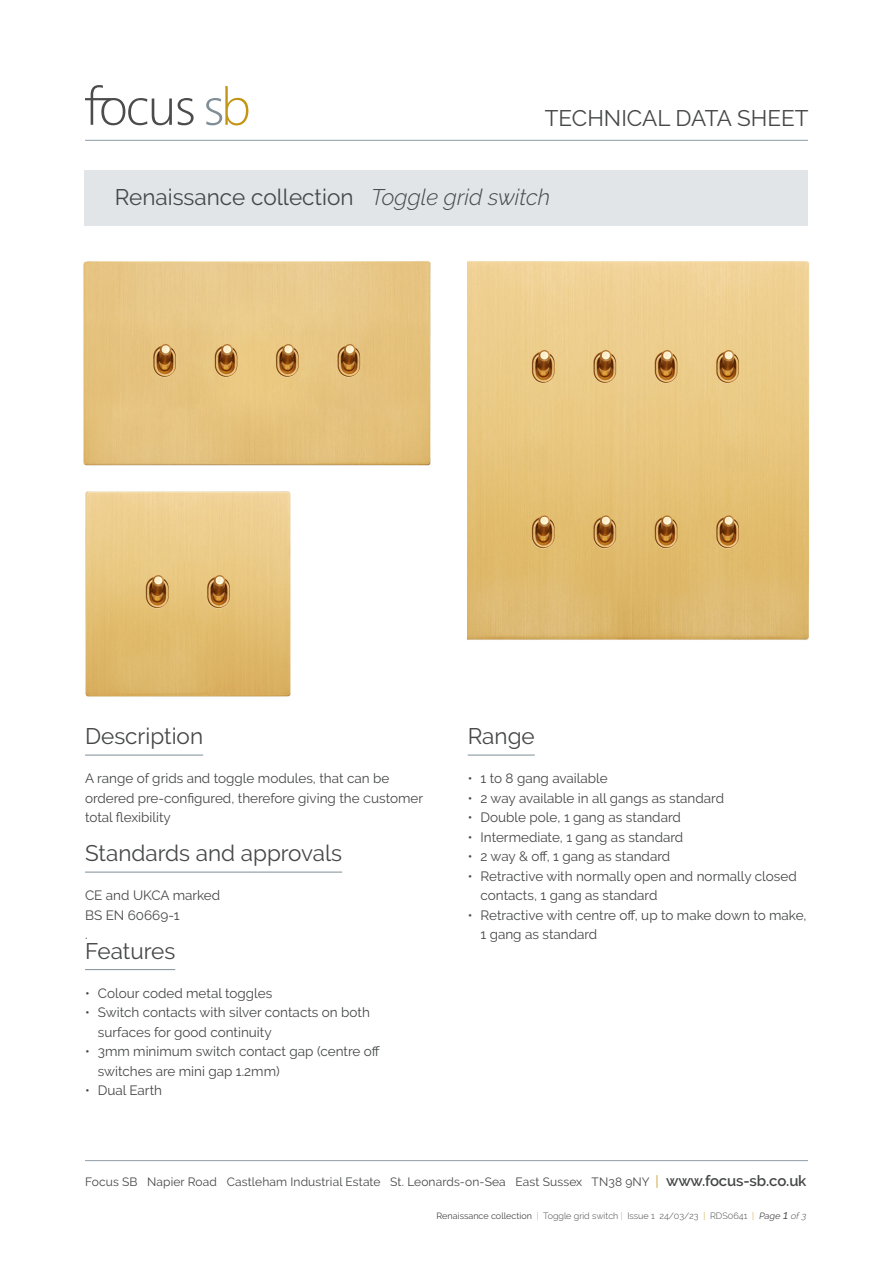
<style>
.page{position:relative;width:893px;height:1263px;background:#fff}
.page>*{position:absolute;margin:0;border:0;box-sizing:border-box;transform-origin:0 0}
.Ruled_Subheads{font:22.5px "Raleway";color:#464748}
.t1{font:13.5px/19.5px "Raleway";color:#464748}
.t2{font:12px "Raleway";letter-spacing:.01em;color:#464748}
.t3{font:300 9px "Raleway";color:#464748}
.s1{font-weight:300;font-style:italic}
.s2{font-size:14.1px;color:#cba035}
.s3{font-weight:600;font-size:15px}
.s4{font-weight:400}
.s5{color:#cba035}
.s6{font-weight:400;font-style:italic}
.s7{font-weight:400;font-style:italic;font-size:12px}
.s8{font-style:italic}
</style>
<div class="page">
<hr style="left:85px;top:1160px;width:723px;height:1px;background:#8e9ba3">
<div style="left:85px;top:170px;width:723px;height:55px;background:#e1e5e8"></div>
<img style="left:83px;top:261px;width:348px;height:205px">
<img style="left:85px;top:491px;width:206px;height:206px">
<hr style="left:85px;top:755px;width:118px;height:1px;background:#7f8e96">
<hr style="left:85px;top:872px;width:257px;height:1px;background:#7f8e96">
<hr style="left:85px;top:969px;width:90px;height:1px;background:#7f8e96">
<svg style="left:85px;top:85px;width:87px;height:40px"></svg>
<svg style="left:178px;top:98px;width:16px;height:27px"></svg>
<svg style="left:206px;top:86px;width:42px;height:39px"></svg>
<hr style="left:85px;top:140px;width:723px;height:1px;background:#8e9ba3">
<hr style="left:468px;top:755px;width:67px;height:1px;background:#7f8e96">
<img style="left:468px;top:261px;width:342px;height:379px">
<p class="Ruled_Subheads" style="left:545px;top:105px;width:265px">TECHNICAL DATA SHEET</p>
<p class="Ruled_Subheads" style="left:115px;top:184px;width:437px">Renaissance collection <span class="s1">Toggle grid switch</span></p>
<p class="Ruled_Subheads" style="left:85px;top:723px;width:120px">Description</p>
<p class="t1" style="left:85px;top:768px;width:340px">A range of grids and toggle modules, that can be ordered pre-configured, therefore giving the customer total flexibility</p>
<p class="Ruled_Subheads" style="left:85px;top:840px;width:259px">Standards and approvals</p>
<p class="t1" style="left:85px;top:885px;width:137px">CE and UKCA marked</p>
<p class="t1" style="left:85px;top:905px;width:96px">BS EN 60669-1</p>
<p class="t1" style="left:85px;top:924px;width:4px">.</p>
<p class="Ruled_Subheads" style="left:85px;top:937px;width:92px">Features</p>
<p class="t1" style="left:85px;top:983px;width:189px">• Colour coded metal toggles</p>
<p class="t1" style="left:98px;top:1002px;width:274px;text-indent:-13px">• ●Switch contacts with silver contacts on both surfaces for good continuity</p>
<p class="t1" style="left:98px;top:1041px;width:284px;text-indent:-13px">• ●3mm minimum switch contact gap (centre off switches are mini gap 1.2mm)</p>
<p class="t1" style="left:85px;top:1080px;width:79px">• Dual Earth</p>
<p class="Ruled_Subheads" style="left:468px;top:723px;width:69px">Range</p>
<p class="t1" style="left:468px;top:768px;width:142px">• ●1 to 8 gang available</p>
<p class="t1" style="left:468px;top:788px;width:258px">• ●2 way available in all gangs as standard</p>
<p class="t1" style="left:468px;top:807px;width:215px">• ●Double pole, 1 gang as standard</p>
<p class="t1" style="left:468px;top:827px;width:217px">• ●Intermediate, 1 gang as standard</p>
<p class="t1" style="left:468px;top:846px;width:204px">• ●2 way &amp; off, 1 gang as standard</p>
<p class="t1" style="left:480px;top:866px;width:318px;text-indent:-13px">• ●Retractive with normally open and normally closed contacts, 1 gang as standard</p>
<p class="t1" style="left:480px;top:905px;width:328px;text-indent:-13px">• ●Retractive with centre off, up to make down to make,<br>1 gang as standard</p>
<p class="t2" style="left:85px;top:1175px;width:723px">Focus SB Napier Road Castleham Industrial Estate St. Leonards-on-Sea East Sussex TN38 9NY <span class="s2">|</span> <span class="s3">www.focus-sb.co.uk</span></p>
<p class="t3" style="left:437px;top:1210px;width:373px"><span class="s4">Renaissance collection</span> <span class="s5">|</span> Toggle grid switch <span class="s5">|</span> Issue 1 24/03/23 <span class="s5">|</span> RDS0641 <span class="s5">|</span> <span class="s6">Page</span> <span class="s7">1</span> <span class="s8">of3</span></p>
</div>
